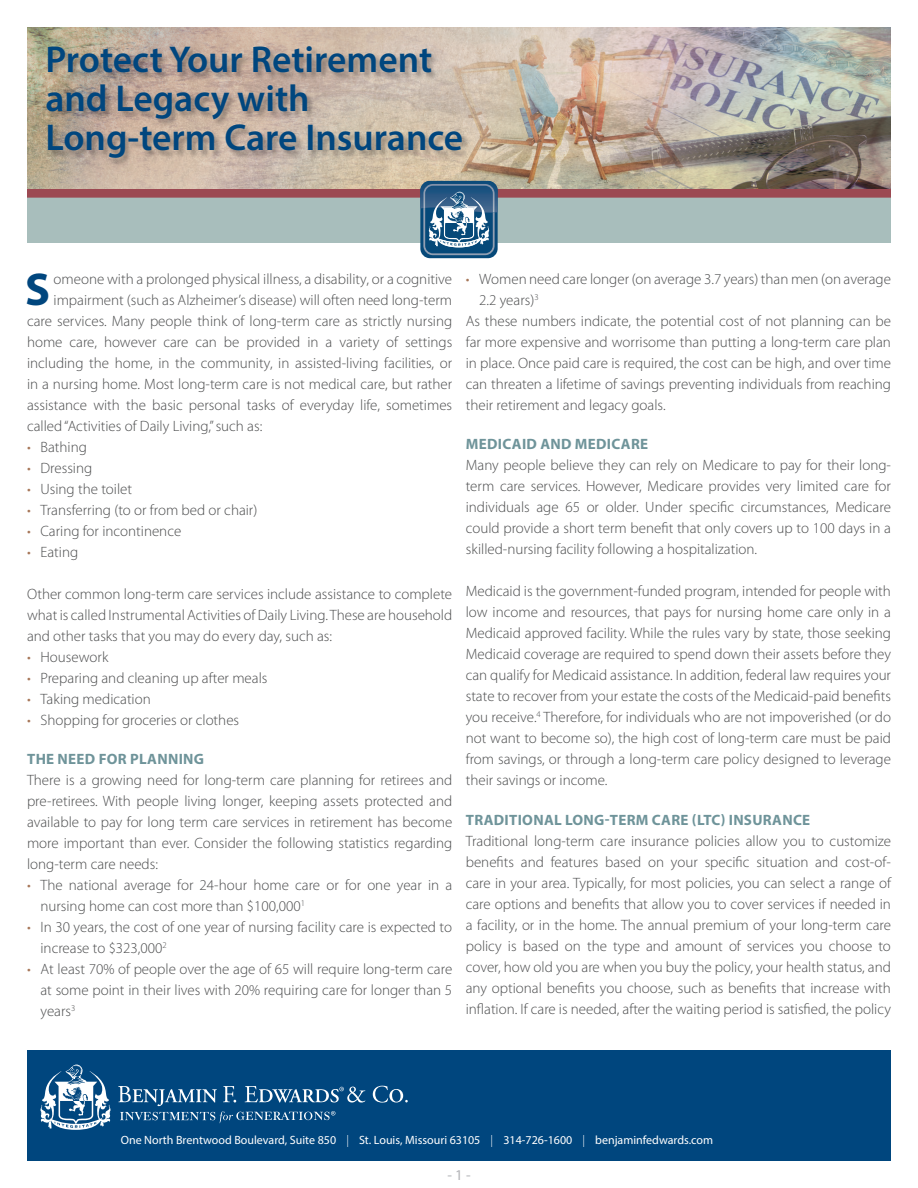
<style>
.page{position:relative;width:918px;height:1188px;background:#fff}
.page>*{position:absolute;margin:0;border:0;box-sizing:border-box;transform-origin:0 0}
.t1{font:700 46.2px "Myriad Pro";color:#00467e}
.t2{font:600 37.5px/39px "Myriad Pro";color:#00467e}
.t3{font:300 15px/21px "Myriad Pro";color:#4b4c4d;text-align:justify}
.t4{font:700 15px "Myriad Pro";letter-spacing:.02em;color:#6f949a}
.t5{font:15px "Myriad Pro";color:#b2b3b7}
.t6{font:12px "Myriad Pro";color:#fff}
.s1{color:#a77759}
.s2{font-weight:300}
</style>
<div class="page">
<div style="left:27px;top:1051px;width:864px;height:110px;background:#00467e"></div>
<svg style="left:41px;top:1065px;width:70px;height:65px"></svg>
<svg style="left:373px;top:1086px;width:35px;height:17px"></svg>
<svg style="left:118px;top:1086px;width:247px;height:37px"></svg>
<div style="left:27px;top:198px;width:864px;height:45px;background:#a8bebc"></div>
<svg style="left:27px;top:189px;width:864px;height:9px;fill:#9c4952"></svg>
<img style="left:27px;top:27px;width:864px;height:162px">
<div style="left:46px;top:46px;width:425px;height:121px;background:#231f20;opacity:.35"></div>
<svg style="left:420px;top:181px;width:78px;height:77px"></svg>
<svg style="left:420px;top:181px;width:78px;height:74px"></svg>
<h2 class="t2" style="left:45px;top:39px;width:419px">Protect Your Retirement and Legacy with<br>Long-term Care Insurance</h2>
<h1 class="t1" style="left:25px;top:259px;width:26px">S</h1>
<p class="t3" style="left:54px;top:269px;width:400px">omeone with a prolonged physical illness, a disability, or a cognitive</p>
<p class="t3" style="left:54px;top:290px;width:400px">impairment (such as Alzheimer’s disease) will often need long-term</p>
<p class="t3" style="left:27px;top:311px;width:427px">care services. Many people think of long-term care as strictly nursing</p>
<p class="t3" style="left:27px;top:332px;width:427px">home care, however care can be provided in a variety of settings</p>
<p class="t3" style="left:27px;top:353px;width:427px">including the home, in the community, in assisted-living facilities, or</p>
<p class="t3" style="left:27px;top:374px;width:427px">in a nursing home. Most long-term care is not medical care, but rather</p>
<p class="t3" style="left:27px;top:395px;width:427px">assistance with the basic personal tasks of everyday life, sometimes</p>
<p class="t3" style="left:27px;top:416px;width:237px">called “Activities of Daily Living,” such as:</p>
<p class="t3" style="left:27px;top:437px;width:61px"><span class="s1">•</span> Bathing</p>
<p class="t3" style="left:27px;top:458px;width:67px"><span class="s1">•</span> Dressing</p>
<p class="t3" style="left:27px;top:479px;width:107px"><span class="s1">•</span> Using the toilet</p>
<p class="t3" style="left:27px;top:500px;width:232px"><span class="s1">•</span> Transferring (to or from bed or chair)</p>
<p class="t3" style="left:27px;top:521px;width:156px"><span class="s1">•</span> Caring for incontinence</p>
<p class="t3" style="left:27px;top:542px;width:53px"><span class="s1">•</span> Eating</p>
<p class="t3" style="left:27px;top:584px;width:427px">Other common long-term care services include assistance to complete what is called Instrumental Activities of Daily Living. These are household and other tasks that you may do every day, such as:</p>
<p class="t3" style="left:27px;top:647px;width:83px"><span class="s1">•</span> Housework</p>
<p class="t3" style="left:27px;top:668px;width:242px"><span class="s1">•</span> Preparing and cleaning up after meals</p>
<p class="t3" style="left:27px;top:689px;width:125px"><span class="s1">•</span> Taking medication</p>
<p class="t3" style="left:27px;top:710px;width:214px"><span class="s1">•</span> Shopping for groceries or clothes</p>
<p class="t4" style="left:27px;top:749px;width:178px">THE NEED FOR PLANNING</p>
<p class="t3" style="left:27px;top:770px;width:427px">There is a growing need for long-term care planning for retirees and pre-retirees. With people living longer, keeping assets protected and available to pay for long term care services in retirement has become more important than ever. Consider the following statistics regarding long-term care needs:</p>
<p class="t3" style="left:41px;top:875px;width:413px;text-indent:-14px"><span class="s1">•</span> The national average for 24-hour home care or for one year in a nursing home can cost more than $100,000<sup>1</sup></p>
<p class="t3" style="left:41px;top:917px;width:413px;text-indent:-14px"><span class="s1">•</span> In 30 years, the cost of one year of nursing facility care is expected to increase to $323,000<sup>2</sup></p>
<p class="t3" style="left:41px;top:959px;width:413px;text-indent:-14px"><span class="s1">•</span> At least 70% of people over the age of 65 will require long-term care at some point in their lives with 20% requiring care for longer than 5 years<sup>3</sup></p>
<p class="t3" style="left:466px;top:269px;width:427px"><span class="s1">•</span> Women need care longer (on average 3.7 years) than men (on average</p>
<p class="t3" style="left:479px;top:290px;width:61px">2.2 years)<sup>3</sup></p>
<p class="t3" style="left:466px;top:311px;width:427px">As these numbers indicate, the potential cost of not planning can be</p>
<p class="t3" style="left:466px;top:332px;width:427px">far more expensive and worrisome than putting a long-term care plan</p>
<p class="t3" style="left:466px;top:353px;width:427px">in place. Once paid care is required, the cost can be high, and over time</p>
<p class="t3" style="left:466px;top:374px;width:427px">can threaten a lifetime of savings preventing individuals from reaching</p>
<p class="t3" style="left:466px;top:395px;width:201px">their retirement and legacy goals.</p>
<p class="t4" style="left:466px;top:434px;width:184px">MEDICAID AND MEDICARE</p>
<p class="t3" style="left:466px;top:455px;width:427px">Many people believe they can rely on Medicare to pay for their long&shy;term care services. However, Medicare provides very limited care for individuals age 65 or older. Under specific circumstances, Medicare could provide a short term benefit that only covers up to 100 days in a skilled-nursing facility following a hospitalization.</p>
<p class="t3" style="left:466px;top:581px;width:427px">Medicaid is the government-funded program, intended for people with low income and resources, that pays for nursing home care only in a Medicaid approved facility. While the rules vary by state, those seeking Medicaid coverage are required to spend down their assets before they can qualify for Medicaid assistance. In addition, federal law requires your state to recover from your estate the costs of the Medicaid-paid benefits you receive.<sup>4</sup> Therefore, for individuals who are not impoverished (or do not want to become so), the high cost of long-term care must be paid from savings, or through a long-term care policy designed to leverage their savings or income.</p>
<p class="t4" style="left:466px;top:811px;width:346px">TRADITIONAL LONG-TERM CARE (LTC) INSURANCE</p>
<p class="t3" style="left:466px;top:831px;width:427px">Traditional long-term care insurance policies allow you to customize benefits and features based on your specific situation and cost-of&shy;care in your area. Typically, for most policies, you can select a range of care options and benefits that allow you to cover services if needed in a facility, or in the home. The annual premium of your long-term care policy is based on the type and amount of services you choose to cover, how old you are when you buy the policy, your health status, and any optional benefits you choose, such as benefits that increase with inflation. If care is needed, after the waiting period is satisfied, the policy</p>
<p class="t6" style="left:121px;top:1133px;width:594px">One North Brentwood Boulevard, Suite 850 <span class="s2">|</span> St. Louis, Missouri 63105 <span class="s2">|</span> 314-726-1600 <span class="s2">|</span> benjaminfedwards.com</p>
<p class="t5" style="left:447px;top:1166px;width:25px">- 1 -</p>
</div>
